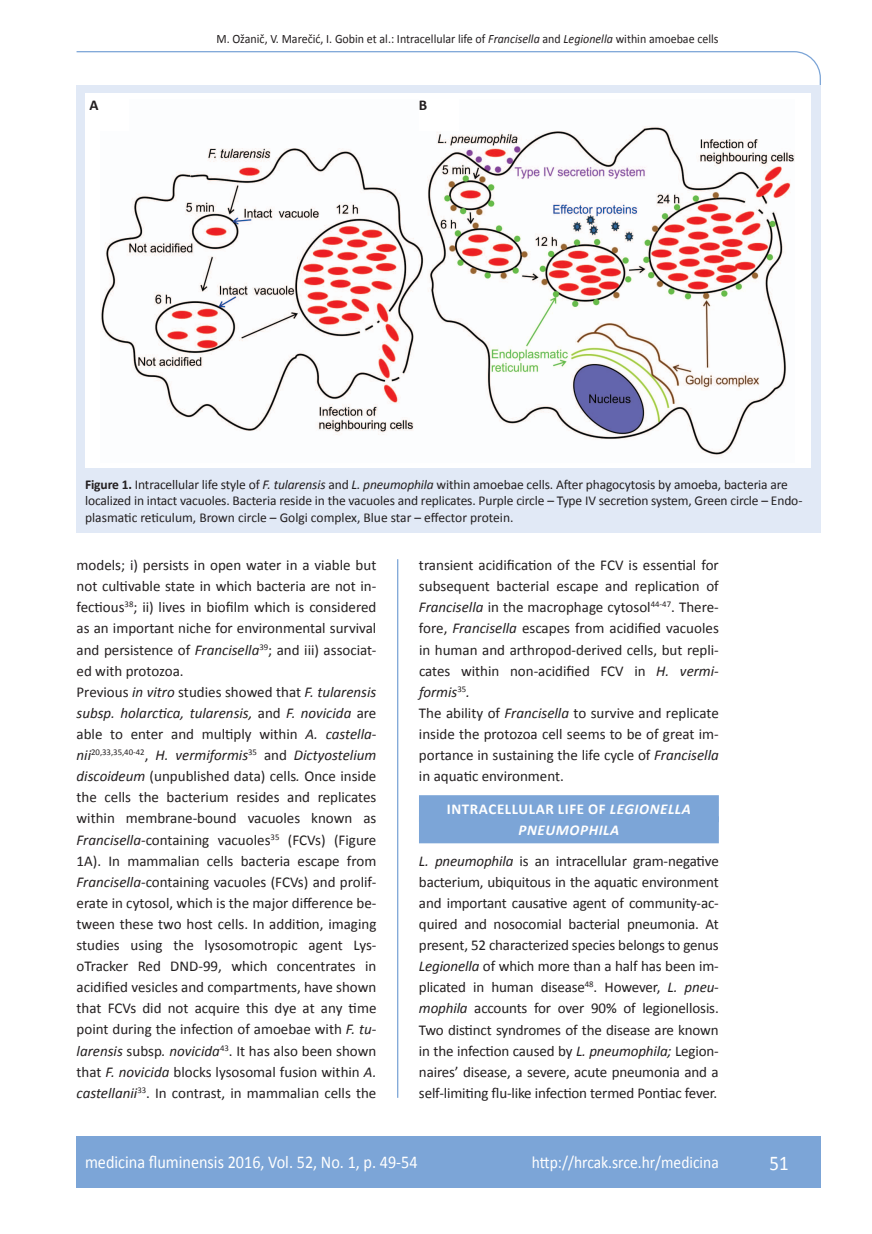
<style>
.page{position:relative;width:872px;height:1234px;background:#fff}
.page>*{position:absolute;margin:0;border:0;box-sizing:border-box;transform-origin:0 0}
.t1{font:21px "Calibri";color:#fff;scale:.9 1}
.t2{font:18px "Calibri";color:#fff;scale:.9 1}
.t3{font:17.25px "Calibri";color:#fff;scale:.9 1}
.t4{font:15px/21.1px "Calibri";color:#231f20}
.t5{font:italic 700 15px/21.1px "Calibri";letter-spacing:.04em;color:#fff;text-align:center}
.t6{font:700 15px "Calibri";color:#231f20}
.t7{font:13.5px/16.5px "Calibri";letter-spacing:-.01em;color:#231f20}
.t8{font:12.75px "Calibri";color:#231f20;scale:.94 1}
.s1{font-style:italic}
.s2{font-weight:700}
.s3{font-style:normal}
</style>
<div class="page">
<svg style="left:76px;top:51px;width:745px;height:275px"></svg>
<hr style="left:397px;top:559px;width:1px;height:538px;background:#7ca5d7">
<div style="left:77px;top:1135px;width:744px;height:51px;background:#7ca5d7"></div>
<div style="left:419px;top:795px;width:300px;height:27px;background:#7ca5d7"></div>
<div style="left:419px;top:816px;width:300px;height:27px;background:#7ca5d7"></div>
<div style="left:77px;top:85px;width:744px;height:448px;background:#e1e9f6"></div>
<div style="left:85px;top:94px;width:725px;height:374px;background:#fff"></div>
<img style="left:101px;top:126px;width:693px;height:330px">
<div style="left:89px;top:98px;width:40px;height:33px;background:#fff"></div>
<div style="left:419px;top:98px;width:39px;height:33px;background:#fff"></div>
<p class="t8" style="left:216px;top:30px;width:536px">M. Ožanič, V. Marečić, I. Gobin et al.: Intracellular life of <span class="s1">Francisella</span> and <span class="s1">Legionella</span> within amoebae cells</p>
<p class="t6" style="left:89px;top:95px;width:11px">A</p>
<p class="t6" style="left:419px;top:95px;width:10px">B</p>
<p class="t7" style="left:85px;top:475px;width:718px"><span class="s2">Figure 1.</span> Intracellular life style of <span class="s1">F. tularensis</span> and <span class="s1">L. pneumophila</span> within amoebae cells. After phagocytosis by amoeba, bacteria are localized in intact vacuoles. Bacteria reside in the vacuoles and replicates. Purple circle – Type IV secretion system, Green circle – Endo&shy;plasmatic reticulum, Brown circle – Golgi complex, Blue star – effector protein.</p>
<p class="t4" style="left:77px;top:553px;width:301px">models; i) persists in open water in a viable but not cultivable state in which bacteria are not in&shy;fectious<sup>38</sup>; ii) lives in biofilm which is considered as an important niche for environmental survival and persistence of <span class="s1">Francisella</span><sup>39</sup>; and iii) associat&shy;ed with protozoa.<br>Previous <span class="s1">in vitro</span> studies showed that <span class="s1">F. tularensis subsp. holarctica, tularensis,</span> and <span class="s1">F. novicida</span> are able to enter and multiply within <span class="s1">A. castella&shy;nii</span><sup>20,33,35,40-42</sup>, <span class="s1">H. vermiformis</span><sup>35</sup> and <span class="s1">Dictyostelium discoideum</span> (unpublished data) cells<span class="s1">.</span> Once inside the cells the bacterium resides and replicates within membrane-bound vacuoles known as <span class="s1">Francisella-</span>containing vacuoles<sup>35</sup> (FCVs) (Figure 1A). In mammalian cells bacteria escape from <span class="s1">Francisella-</span>containing vacuoles (FCVs) and prolif&shy;erate in cytosol, which is the major difference be&shy;tween these two host cells. In addition, imaging studies using the lysosomotropic agent Lys&shy;oTracker Red DND-99, which concentrates in acidified vesicles and compartments, have shown that FCVs did not acquire this dye at any time point during the infection of amoebae with <span class="s1">F. tu&shy;larensis</span> subsp<span class="s1">. novicida</span><sup>43</sup>. It has also been shown that <span class="s1">F. novicida</span> blocks lysosomal fusion within <span class="s1">A. castellanii</span><sup>33</sup>. In contrast, in mammalian cells the</p>
<p class="t4" style="left:419px;top:553px;width:301px">transient acidification of the FCV is essential for subsequent bacterial escape and replication of <span class="s1">Francisella</span> in the macrophage cytosol<sup>44-47</sup>. There&shy;fore, <span class="s1">Francisella</span> escapes from acidified vacuoles in human and arthropod-derived cells, but repli&shy;cates within non-acidified FCV in <span class="s1">H. vermi&shy;formis</span><sup>35</sup><span class="s1">.<br></span>The ability of <span class="s1">Francisella</span> to survive and replicate inside the protozoa cell seems to be of great im&shy;portance in sustaining the life cycle of <span class="s1">Francisella </span>in aquatic environment.</p>
<p class="t5" style="left:447px;top:797px;width:246px"><span class="s3">INTRACELLULAR LIFE OF</span> LEGIONELLA<br>PNEUMOPHILA</p>
<p class="t4" style="left:419px;top:849px;width:301px;text-align:justify"><span class="s1">L. pneumophila</span> is an intracellular gram-negative bacterium, ubiquitous in the aquatic environment and important causative agent of community-ac&shy;quired and nosocomial bacterial pneumonia. At present, 52 characterized species belongs to genus <span class="s1">Legionella</span> of which more than a half has been im&shy;plicated in human disease<sup>48</sup>. However, <span class="s1">L. pneu&shy;mophila</span> accounts for over 90% of legionellosis.<br>Two distinct syndromes of the disease are known in the infection caused by <span class="s1">L. pneumophila;</span> Legion&shy;naires’ disease, a severe, acute pneumonia and a self-limiting flu-like infection termed Pontiac fever.</p>
<p class="t2" style="left:85px;top:1150px;width:371px">medicina fluminensis 2016, Vol. 52, No. 1, p. 49-54</p>
<p class="t3" style="left:532px;top:1151px;width:209px">http://hrcak.srce.hr/medicina</p>
<h1 class="t1" style="left:769px;top:1149px;width:23px">51</h1>
</div>
